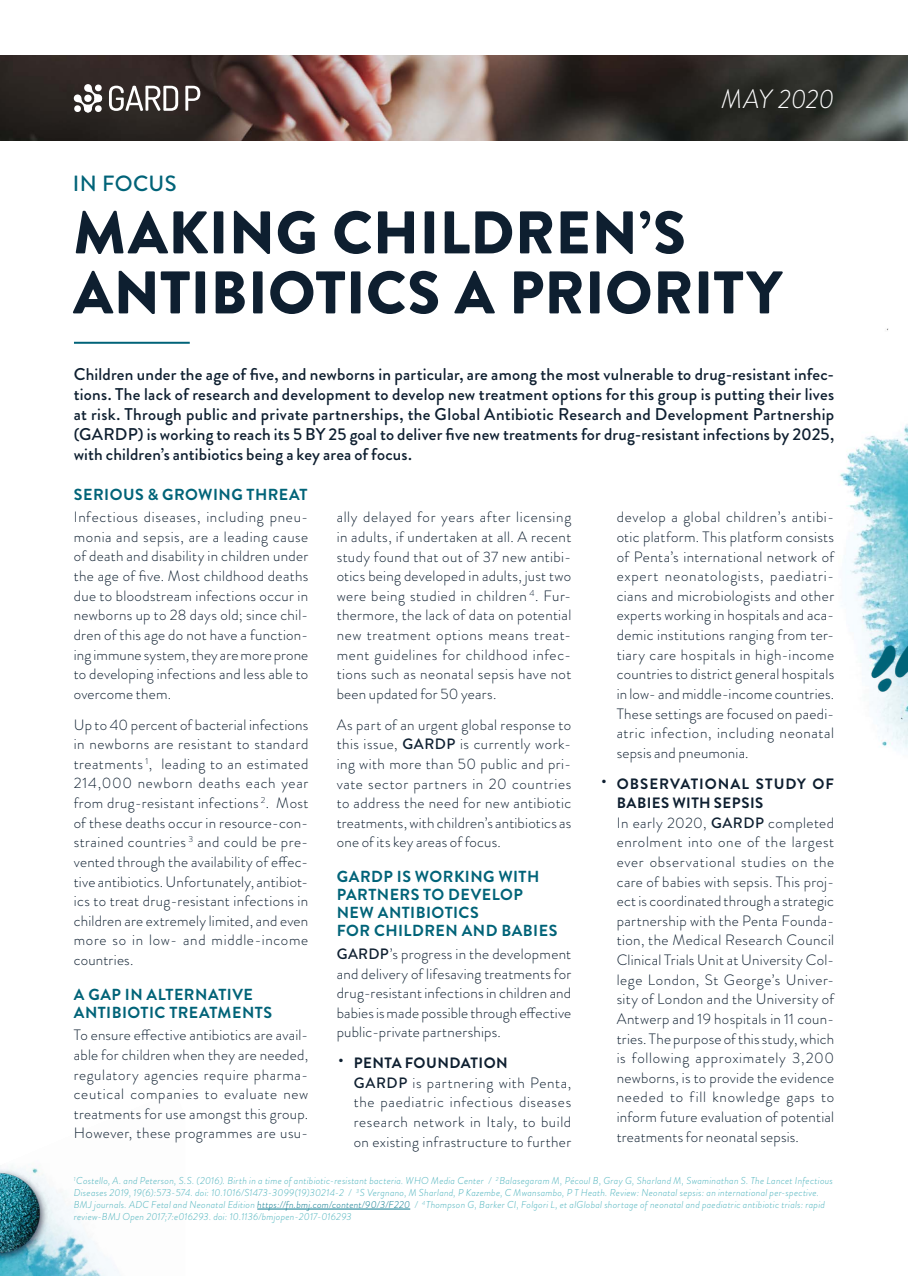
<style>
.page{position:relative;width:908px;height:1276px;background:#fff}
.page>*{position:absolute;margin:0;border:0;box-sizing:border-box;transform-origin:0 0}
.t1{font:900 60px/60px "Brandon Grotesque";letter-spacing:.005em;color:#0e1f30}
.t2{font:italic 300 26.4px "Brandon Grotesque";letter-spacing:-.015em;color:#fff}
.t3{font:500 22px "Brandon Grotesque";letter-spacing:.015em;color:#006378}
.t4{font:500 17px/20px "Brandon Grotesque";letter-spacing:.01em;color:#0e1f30;text-align:justify}
.t5{font:700 16px/18px "Brandon Grotesque";letter-spacing:.03em;color:#006378}
.t6{font:300 15px/19.6px "Brandon Grotesque";letter-spacing:.025em;color:#0e1f30;text-align:justify}
.t7{font:italic 300 10px/12px "Brandon Grotesque";letter-spacing:.02em;color:#4eb3bd}
.s1{font-size:24px}
.s2{font-weight:700}
.s3{font-weight:500}
.s4{color:#0b7a8f}
</style>
<div class="page">
<img style="left:0;top:56px;width:907px;height:85px">
<svg style="left:73px;top:84px;width:29px;height:28px"></svg>
<svg style="left:109px;top:86px;width:69px;height:25px"></svg>
<svg style="left:185px;top:86px;width:15px;height:25px"></svg>
<img style="left:840px;top:328px;width:67px;height:421px">
<img style="left:0;top:1188px;width:116px;height:88px">
<hr style="left:74px;top:342px;width:116px;height:2px;background:#006378">
<hr style="left:257px;top:1208px;width:153px;height:1px;background:#0b7a8f">
<img style="left:0;top:1165px;width:50px;height:97px">
<img style="left:862px;top:616px;width:45px;height:90px">
<h2 class="t2" style="left:721px;top:80px;width:114px">MAY 2020</h2>
<h3 class="t3" style="left:73px;top:168px;width:105px">IN FOCUS</h3>
<h1 class="t1" style="left:73px;top:203px;width:710px">MAKING CHILDREN’S<br>ANTIBIOTICS A PRIORITY</h1>
<p class="t4" style="left:74px;top:364px;width:761px">Children under the age of five, and newborns in particular, are among the most vulnerable to drug-resistant infec&shy;tions. The lack of research and development to develop new treatment options for this group is putting their lives at risk. Through public and private partnerships, the Global Antibiotic Research and Development Partnership (GARDP) is working to reach its 5 BY 25 goal to deliver five new treatments for drug-resistant infections by 2025, with children’s antibiotics being a key area of focus.</p>
<p class="t5" style="left:74px;top:485px;width:235px">SERIOUS &amp; GROWING THREAT</p>
<p class="t6" style="left:74px;top:507px;width:236px">Infectious diseases, including pneu&shy;monia and sepsis, are a leading cause of death and disability in children under the age of five. Most childhood deaths due to bloodstream infections occur in newborns up to 28 days old; since chil&shy;dren of this age do not have a function&shy;ing immune system, they are more prone to developing infections and less able to overcome them.</p>
<p class="t6" style="left:74px;top:715px;width:236px">Up to 40 percent of bacterial infections in newborns are resistant to standard treatments <sup>1</sup>, leading to an estimated 214,000 newborn deaths each year from drug-resistant infections <sup>2</sup>. Most of these deaths occur in resource-con&shy;strained countries <sup>3</sup> and could be pre&shy;vented through the availability of effec&shy;tive antibiotics. Unfortunately, antibiot&shy;ics to treat drug-resistant infections in children are extremely limited, and even more so in low- and middle-income countries.</p>
<p class="t5" style="left:74px;top:985px;width:200px">A GAP IN ALTERNATIVE<br>ANTIBIOTIC TREATMENTS</p>
<p class="t6" style="left:74px;top:1025px;width:236px">To ensure effective antibiotics are avail&shy;able for children when they are needed, regulatory agencies require pharma&shy;ceutical companies to evaluate new treatments for use amongst this group.<br>However, these programmes are usu-</p>
<p class="t6" style="left:616px;top:507px;width:219px">develop a global children’s antibi&shy;otic platform. This platform consists of Penta’s international network of expert neonatologists, paediatri&shy;cians and microbiologists and other experts working in hospitals and aca&shy;demic institutions ranging from ter&shy;tiary care hospitals in high-income countries to district general hospitals in low- and middle-income countries.<br>These settings are focused on paedi&shy;atric infection, including neonatal sepsis and pneumonia.</p>
<p class="t6" style="left:616px;top:773px;width:219px;text-align:left;text-indent:-17px"><span class="s1">•</span> <span class="s2">OBSERVATIONAL STUDY OF BABIES WITH SEPSIS<br></span>In early 2020, <span class="s3">GARDP</span> completed enrolment into one of the largest ever observational studies on the care of babies with sepsis. This proj&shy;ect is coordinated through a strategic partnership with the Penta Founda&shy;tion, the Medical Research Council Clinical Trials Unit at University Col&shy;lege London, St George’s Univer&shy;sity of London and the University of Antwerp and 19 hospitals in 11 coun&shy;tries. The purpose of this study, which is following approximately 3,200 newborns, is to provide the evidence needed to fill knowledge gaps to inform future evaluation of potential treatments for neonatal sepsis.</p>
<p class="t7" style="left:74px;top:1174px;width:760px"><sup>1</sup>Costello, A. and Peterson, S.S. (2016). Birth in a time of antibiotic-resistant bacteria. WHO Media Center / <sup>2</sup>Balasegaram M, Pécoul B, Gray G, Sharland M, Swaminathan S. The Lancet Infectious Diseases 2019, 19(6):573-574. doi: 10.1016/S1473-3099(19)30214-2 / <sup>3</sup>S Vergnano, M Sharland, P Kazembe, C Mwansambo, P T Heath. Review: Neonatal sepsis: an international per-spective.<br>BMJ journals. ADC Fetal and Neonatal Edition <span class="s4">https://fn.bmj.com/content/90/3/F220</span> / <sup>4</sup>Thompson G, Barker CI, Folgori L, et alGlobal shortage of neonatal and paediatric antibiotic trials: rapid review-BMJ Open 2017;7:e016293. doi: 10.1136/bmjopen-2017-016293</p>
<p class="t6" style="left:336px;top:507px;width:236px">ally delayed for years after licensing in adults, if undertaken at all. A recent study found that out of 37 new antibi&shy;otics being developed in adults, just two were being studied in children <sup>4</sup>. Fur&shy;thermore, the lack of data on potential new treatment options means treat&shy;ment guidelines for childhood infec&shy;tions such as neonatal sepsis have not been updated for 50 years.</p>
<p class="t6" style="left:336px;top:715px;width:236px">As part of an urgent global response to this issue, <span class="s3">GARDP</span> is currently work&shy;ing with more than 50 public and pri&shy;vate sector partners in 20 countries to address the need for new antibiotic treatments, with children’s antibiotics as one of its key areas of focus.</p>
<p class="t5" style="left:336px;top:868px;width:222px">GARDP IS WORKING WITH<br>PARTNERS TO DEVELOP<br>NEW ANTIBIOTICS<br>FOR CHILDREN AND BABIES</p>
<p class="t6" style="left:336px;top:944px;width:236px"><span class="s3">GARDP</span>’s progress in the development and delivery of lifesaving treatments for drug-resistant infections in children and babies is made possible through effective public-private partnerships.</p>
<p class="t6" style="left:353px;top:1053px;width:219px;text-align:left;text-indent:-17px"><span class="s1">•</span> <span class="s2">PENTA FOUNDATION<br></span><span class="s3">GARDP</span> is partnering with Penta, the paediatric infectious diseases research network in Italy, to build on existing infrastructure to further</p>
</div>
